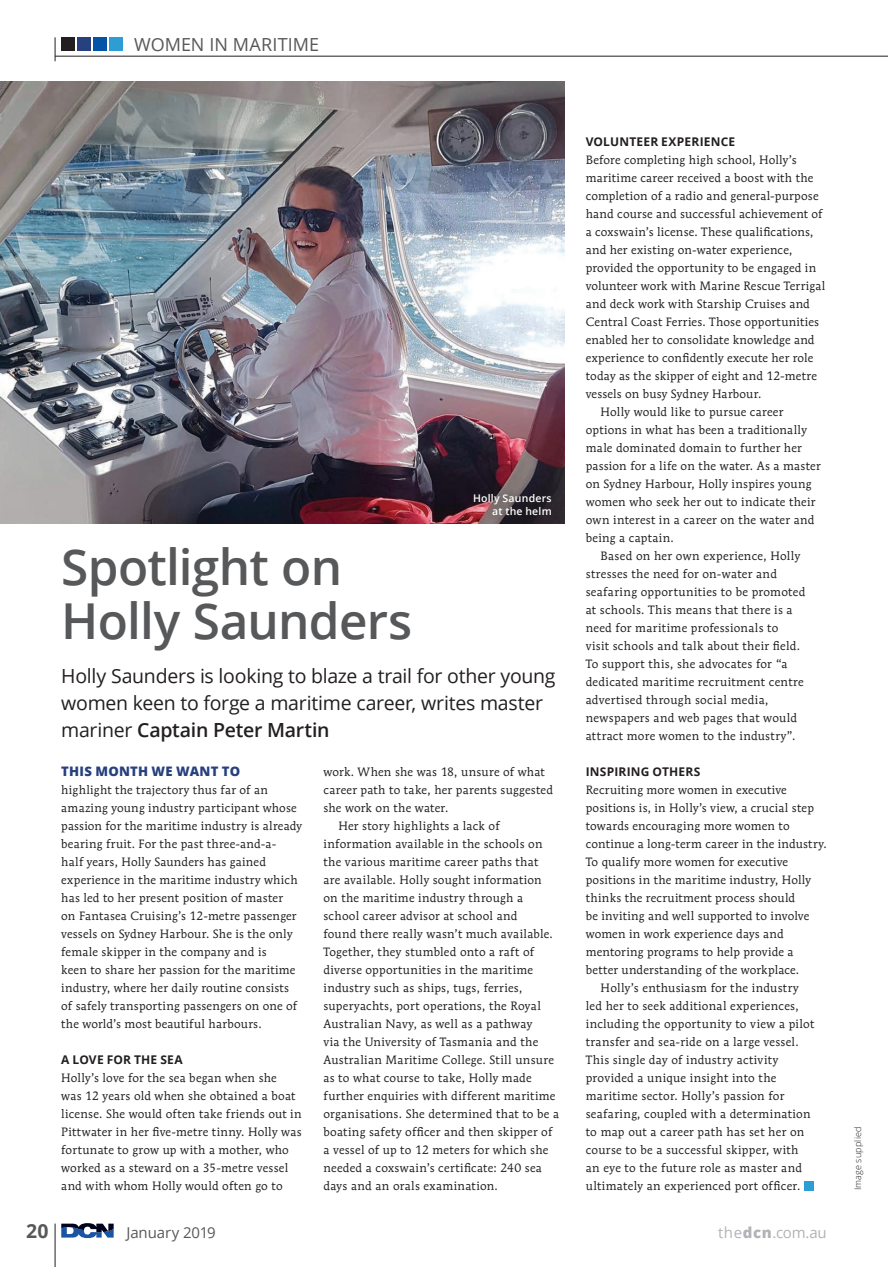
<style>
.page{position:relative;width:888px;height:1267px;background:#fff}
.page>*{position:absolute;margin:0;border:0;box-sizing:border-box;transform-origin:0 0}
.t1{font:600 49.5px/54px "Open Sans";letter-spacing:-.015em;color:#57585a}
.t2{font:19.5px/27px "Open Sans";letter-spacing:-.015em;color:#231f20}
.t3{font:700 19.35px "Open Sans";color:#57585a}
.t4{font:18px "Open Sans";color:#57585a}
.t5{font:15px "Open Sans";letter-spacing:-.015em;color:#b2b3b7}
.t6{font:15px "Open Sans";letter-spacing:-.005em;color:#57585a}
.t7{font:800 13.2px "Open Sans";letter-spacing:.015em;color:#27407e}
.t8{font:12px/18px "Mendoza Roman Std";letter-spacing:.02em;color:#231f20}
.t9{font:700 12px "Open Sans";letter-spacing:.015em;color:#231f20}
.t10{font:600 10.5px/13.5px "Open Sans";letter-spacing:.02em;color:#fff;text-align:right}
.t11{font:300 9px "Open Sans";letter-spacing:.025em;color:#231f20}
.s1{font-weight:600}
.s2{font-weight:800}
</style>
<div class="page">
<hr style="left:55px;top:1223px;width:1px;height:43px;background:#231f20">
<svg style="left:61px;top:1223px;width:53px;height:14px"></svg>
<img style="left:0;top:81px;width:564px;height:442px">
<hr style="left:55px;top:56px;width:833px;height:1px;background:#231f20">
<svg style="left:55px;top:37px;width:1px;height:24px"></svg>
<div style="left:61px;top:37px;width:14px;height:14px;background:#231f20"></div>
<div style="left:77px;top:37px;width:14px;height:14px;background:#27407e"></div>
<div style="left:94px;top:37px;width:13px;height:14px;background:#0154a6"></div>
<div style="left:110px;top:37px;width:13px;height:14px;background:#2e9dd3"></div>
<div style="left:804px;top:1181px;width:9px;height:9px;background:#2e9dd3"></div>
<div style="left:466px;top:486px;width:93px;height:37px;background:#231f20;opacity:.55"></div>
<h3 class="t4" style="left:134px;top:32px;width:186px">WOMEN IN MARITIME</h3>
<p class="t10" style="left:473px;top:491px;width:80px">Holly Saunders at the helm</p>
<h1 class="t1" style="left:61px;top:538px;width:353px">Spotlight on<br>Holly Saunders</h1>
<h2 class="t2" style="left:61px;top:661px;width:496px">Holly Saunders is looking to blaze a trail for other young women keen to forge a maritime career, writes master mariner <span class="s1">Captain Peter Martin</span></h2>
<p class="t7" style="left:61px;top:761px;width:180px">THIS MONTH WE WANT TO</p>
<p class="t8" style="left:61px;top:780px;width:242px">highlight the trajectory thus far of an amazing young industry participant whose passion for the maritime industry is already bearing fruit. For the past three-and-a-<br>half years, Holly Saunders has gained experience in the maritime industry which has led to her present position of master<br>on Fantasea Cruising’s 12-metre passenger vessels on Sydney Harbour. She is the only female skipper in the company and is<br>keen to share her passion for the maritime industry, where her daily routine consists of safely transporting passengers on one of the world’s most beautiful harbours.</p>
<p class="t9" style="left:61px;top:1051px;width:123px">A LOVE FOR THE SEA</p>
<p class="t8" style="left:61px;top:1068px;width:242px">Holly’s love for the sea began when she<br>was 12 years old when she obtained a boat license. She would often take friends out in Pittwater in her five-metre tinny. Holly was fortunate to grow up with a mother, who worked as a steward on a 35-metre vessel and with whom Holly would often go to</p>
<p class="t8" style="left:323px;top:762px;width:223px">work. When she was 18, unsure of what</p>
<p class="t8" style="left:323px;top:780px;width:231px">career path to take, her parents suggested</p>
<p class="t8" style="left:323px;top:798px;width:126px">she work on the water.</p>
<p class="t8" style="left:338px;top:816px;width:163px">Her story highlights a lack of</p>
<p class="t8" style="left:323px;top:834px;width:221px">information available in the schools on</p>
<p class="t8" style="left:323px;top:852px;width:216px">the various maritime career paths that</p>
<p class="t8" style="left:323px;top:870px;width:220px">are available. Holly sought information</p>
<p class="t8" style="left:323px;top:888px;width:201px">on the maritime industry through a</p>
<p class="t8" style="left:323px;top:906px;width:196px">school career advisor at school and</p>
<p class="t8" style="left:323px;top:924px;width:231px">found there really wasn’t much available.</p>
<p class="t8" style="left:323px;top:942px;width:212px">Together, they stumbled onto a raft of</p>
<p class="t8" style="left:323px;top:960px;width:211px">diverse opportunities in the maritime</p>
<p class="t8" style="left:323px;top:978px;width:200px">industry such as ships, tugs, ferries,</p>
<p class="t8" style="left:323px;top:996px;width:219px">superyachts, port operations, the Royal</p>
<p class="t8" style="left:323px;top:1014px;width:210px">Australian Navy, as well as a pathway</p>
<p class="t8" style="left:323px;top:1032px;width:216px">via the University of Tasmania and the</p>
<p class="t8" style="left:323px;top:1050px;width:232px">Australian Maritime College. Still unsure</p>
<p class="t8" style="left:323px;top:1068px;width:210px">as to what course to take, Holly made</p>
<p class="t8" style="left:323px;top:1086px;width:233px">further enquiries with different maritime</p>
<p class="t8" style="left:323px;top:1104px;width:237px">organisations. She determined that to be a</p>
<p class="t8" style="left:323px;top:1122px;width:230px">boating safety officer and then skipper of</p>
<p class="t8" style="left:323px;top:1140px;width:226px">a vessel of up to 12 meters for which she</p>
<p class="t8" style="left:323px;top:1158px;width:220px">needed a coxswain’s certificate: 240 sea</p>
<p class="t8" style="left:323px;top:1176px;width:176px">days and an orals examination.</p>
<p class="t9" style="left:586px;top:133px;width:151px">VOLUNTEER EXPERIENCE</p>
<p class="t8" style="left:586px;top:150px;width:212px">Before completing high school, Holly’s</p>
<p class="t8" style="left:586px;top:168px;width:229px">maritime career received a boost with the</p>
<p class="t8" style="left:586px;top:186px;width:234px">completion of a radio and general-purpose</p>
<p class="t8" style="left:586px;top:204px;width:238px">hand course and successful achievement of</p>
<p class="t8" style="left:586px;top:222px;width:229px">a coxswain’s license. These qualifications,</p>
<p class="t8" style="left:586px;top:240px;width:208px">and her existing on-water experience,</p>
<p class="t8" style="left:586px;top:258px;width:232px">provided the opportunity to be engaged in</p>
<p class="t8" style="left:586px;top:276px;width:241px">volunteer work with Marine Rescue Terrigal</p>
<p class="t8" style="left:586px;top:294px;width:226px">and deck work with Starship Cruises and</p>
<p class="t8" style="left:586px;top:312px;width:235px">Central Coast Ferries. Those opportunities</p>
<p class="t8" style="left:586px;top:330px;width:230px">enabled her to consolidate knowledge and</p>
<p class="t8" style="left:586px;top:348px;width:229px">experience to confidently execute her role</p>
<p class="t8" style="left:586px;top:366px;width:233px">today as the skipper of eight and 12-metre</p>
<p class="t8" style="left:586px;top:384px;width:177px">vessels on busy Sydney Harbour.</p>
<p class="t8" style="left:601px;top:402px;width:184px">Holly would like to pursue career</p>
<p class="t8" style="left:586px;top:420px;width:223px">options in what has been a traditionally</p>
<p class="t8" style="left:586px;top:438px;width:218px">male dominated domain to further her</p>
<p class="t8" style="left:586px;top:456px;width:236px">passion for a life on the water. As a master</p>
<p class="t8" style="left:586px;top:474px;width:227px">on Sydney Harbour, Holly inspires young</p>
<p class="t8" style="left:586px;top:492px;width:231px">women who seek her out to indicate their</p>
<p class="t8" style="left:586px;top:510px;width:230px">own interest in a career on the water and</p>
<p class="t8" style="left:586px;top:528px;width:89px">being a captain.</p>
<p class="t8" style="left:601px;top:546px;width:201px">Based on her own experience, Holly</p>
<p class="t8" style="left:586px;top:564px;width:193px">stresses the need for on-water and</p>
<p class="t8" style="left:586px;top:582px;width:221px">seafaring opportunities to be promoted</p>
<p class="t8" style="left:586px;top:600px;width:208px">at schools. This means that there is a</p>
<p class="t8" style="left:586px;top:618px;width:194px">need for maritime professionals to</p>
<p class="t8" style="left:586px;top:636px;width:216px">visit schools and talk about their field.</p>
<p class="t8" style="left:586px;top:654px;width:203px">To support this, she advocates for “a</p>
<p class="t8" style="left:586px;top:672px;width:219px">dedicated maritime recruitment centre</p>
<p class="t8" style="left:586px;top:690px;width:184px">advertised through social media,</p>
<p class="t8" style="left:586px;top:708px;width:213px">newspapers and web pages that would</p>
<p class="t8" style="left:586px;top:726px;width:211px">attract more women to the industry”.</p>
<p class="t9" style="left:586px;top:763px;width:116px">INSPIRING OTHERS</p>
<p class="t8" style="left:586px;top:780px;width:203px">Recruiting more women in executive</p>
<p class="t8" style="left:586px;top:798px;width:230px">positions is, in Holly’s view, a crucial step</p>
<p class="t8" style="left:586px;top:816px;width:205px">towards encouraging more women to</p>
<p class="t8" style="left:586px;top:834px;width:242px">continue a long-term career in the industry.</p>
<p class="t8" style="left:586px;top:852px;width:204px">To qualify more women for executive</p>
<p class="t8" style="left:586px;top:870px;width:227px">positions in the maritime industry, Holly</p>
<p class="t8" style="left:586px;top:888px;width:211px">thinks the recruitment process should</p>
<p class="t8" style="left:586px;top:906px;width:225px">be inviting and well supported to involve</p>
<p class="t8" style="left:586px;top:924px;width:200px">women in work experience days and</p>
<p class="t8" style="left:586px;top:942px;width:209px">mentoring programs to help provide a</p>
<p class="t8" style="left:586px;top:960px;width:215px">better understanding of the workplace.</p>
<p class="t8" style="left:601px;top:978px;width:200px">Holly’s enthusiasm for the industry</p>
<p class="t8" style="left:586px;top:996px;width:214px">led her to seek additional experiences,</p>
<p class="t8" style="left:586px;top:1014px;width:230px">including the opportunity to view a pilot</p>
<p class="t8" style="left:586px;top:1032px;width:214px">transfer and sea-ride on a large vessel.</p>
<p class="t8" style="left:586px;top:1050px;width:194px">This single day of industry activity</p>
<p class="t8" style="left:586px;top:1068px;width:192px">provided a unique insight into the</p>
<p class="t8" style="left:586px;top:1086px;width:200px">maritime sector. Holly’s passion for</p>
<p class="t8" style="left:586px;top:1104px;width:226px">seafaring, coupled with a determination</p>
<p class="t8" style="left:586px;top:1122px;width:220px">to map out a career path has set her on</p>
<p class="t8" style="left:586px;top:1140px;width:214px">course to be a successful skipper, with</p>
<p class="t8" style="left:586px;top:1158px;width:218px">an eye to the future role as master and</p>
<p class="t8" style="left:586px;top:1176px;width:216px">ultimately an experienced port officer.</p>
<h3 class="t3" style="left:26px;top:1216px;width:24px">20</h3>
<p class="t6" style="left:126px;top:1221px;width:91px">January 2019</p>
<p class="t5" style="left:718px;top:1221px;width:110px">the<span class="s2">dcn</span>.com.au</p>
<p class="t11" style="left:851px;top:1190px;width:65px;rotate:-90deg">Image supplied</p>
</div>
